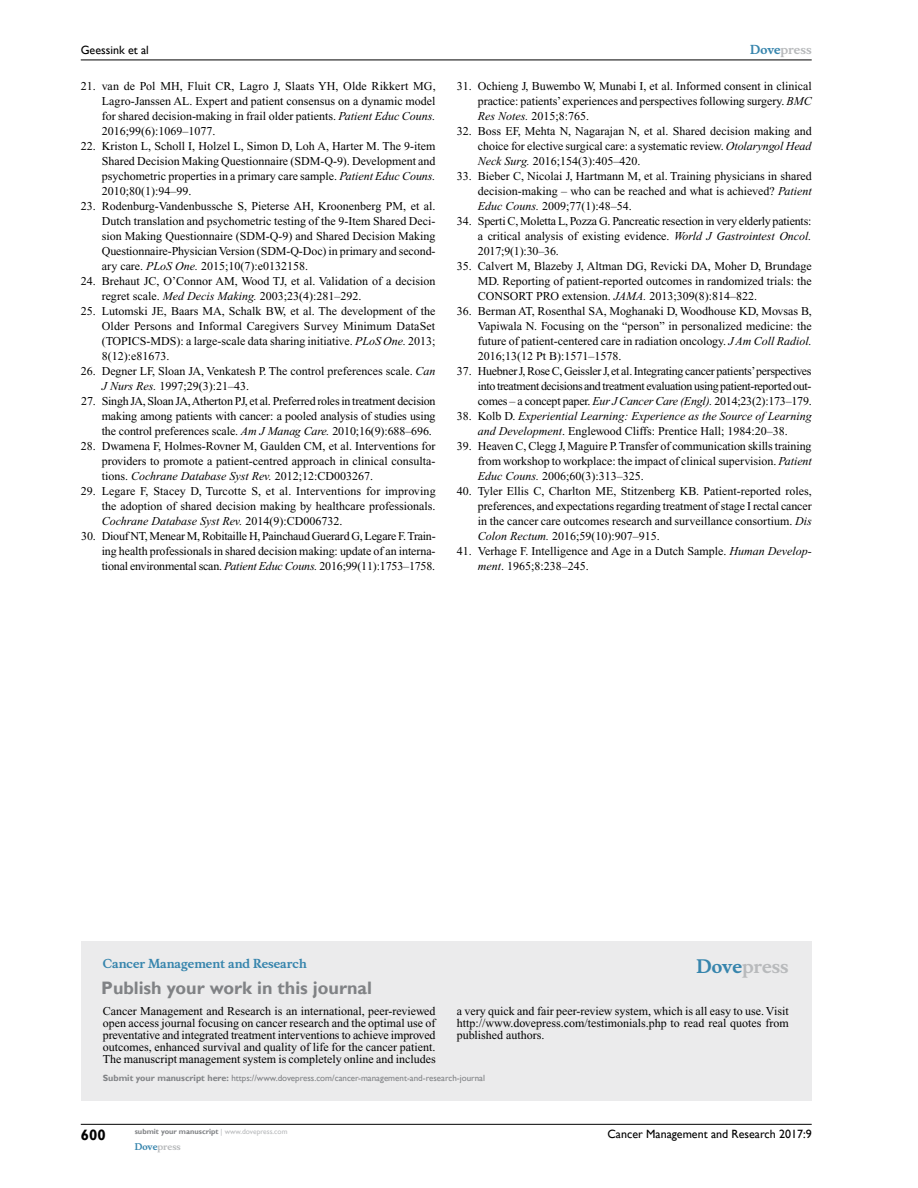
<style>
.page{position:relative;width:918px;height:1188px;background:#fff}
.page>*{position:absolute;margin:0;border:0;box-sizing:border-box;transform-origin:0 0}
.t1{font:700 18px "Gill Sans";color:#808285}
.t2{font:700 18px "Musee";color:#b8babc}
.t3{font:700 15px "Gill Sans";color:#000}
.t4{font:12px/15px "Times New Roman";color:#000;text-align:justify}
.t5{font:italic 12px/15px "Times New Roman";color:#000;text-align:center}
.t6{font:12px "Gill Sans";color:#000}
.t7{font:700 12px "Musee";color:#3785ad}
.t8{font:700 12px "Musee";color:#b8babc}
.t9{font:9px "Gill Sans";color:#808285}
.t10{font:700 9px "Musee";color:#b8babc}
.t11{font:700 7.5px "Gill Sans";color:#808285}
.s1{font-style:italic}
.s2{color:#3785ad}
.s3{font-style:normal}
.s4{font-weight:700}
.s5{font-weight:400;color:#b8babc}
</style>
<div class="page">
<div style="left:81px;top:941px;width:731px;height:160px;background:#ebebec"></div>
<hr style="left:81px;top:1124px;width:731px;height:1px;background:#000">
<hr style="left:81px;top:60px;width:731px;height:1px;background:#000">
<p class="t6" style="left:81px;top:43px;width:70px">Geessink et al</p>
<p class="t4" style="left:102px;top:79px;width:335px;text-indent:-21px">21. van de Pol MH, Fluit CR, Lagro J, Slaats YH, Olde Rikkert MG, Lagro-Janssen AL. Expert and patient consensus on a dynamic model for shared decision-making in frail older patients. <span class="s1">Patient Educ Couns.<br></span>2016;99(6):1069–1077.</p>
<p class="t4" style="left:102px;top:139px;width:335px;text-indent:-21px">22. Kriston L, Scholl I, Holzel L, Simon D, Loh A, Harter M. The 9-item Shared Decision Making Questionnaire (SDM-Q-9). Development and psychometric properties in a primary care sample. <span class="s1">Patient Educ Couns.<br></span>2010;80(1):94–99.</p>
<p class="t4" style="left:102px;top:199px;width:335px;text-indent:-21px">23. Rodenburg-Vandenbussche S, Pieterse AH, Kroonenberg PM, et al.<br>Dutch translation and psychometric testing of the 9-Item Shared Deci&shy;sion Making Questionnaire (SDM-Q-9) and Shared Decision Making Questionnaire-Physician Version (SDM-Q-Doc) in primary and second&shy;ary care. <span class="s1">PLoS One.</span> 2015;10(7):e0132158.</p>
<p class="t4" style="left:102px;top:274px;width:335px;text-indent:-21px">24. Brehaut JC, O’Connor AM, Wood TJ, et al. Validation of a decision regret scale. <span class="s1">Med Decis Making.</span> 2003;23(4):281–292.</p>
<p class="t4" style="left:102px;top:304px;width:335px;text-indent:-21px">25. Lutomski JE, Baars MA, Schalk BW, et al. The development of the Older Persons and Informal Caregivers Survey Minimum DataSet (TOPICS-MDS): a large-scale data sharing initiative. <span class="s1">PLoS One.</span> 2013; 8(12):e81673.</p>
<p class="t4" style="left:102px;top:364px;width:335px;text-indent:-21px">26. Degner LF, Sloan JA, Venkatesh P. The control preferences scale. <span class="s1">Can<br>J Nurs Res.</span> 1997;29(3):21–43.</p>
<p class="t4" style="left:102px;top:394px;width:335px;text-indent:-21px">27. Singh JA, Sloan JA, Atherton PJ, et al. Preferred roles in treatment decision making among patients with cancer: a pooled analysis of studies using the control preferences scale. <span class="s1">Am J Manag Care.</span> 2010;16(9):688–696.</p>
<p class="t4" style="left:102px;top:439px;width:335px;text-indent:-21px">28. Dwamena F, Holmes-Rovner M, Gaulden CM, et al. Interventions for providers to promote a patient-centred approach in clinical consulta&shy;tions. <span class="s1">Cochrane Database Syst Rev.</span> 2012;12:CD003267.</p>
<p class="t4" style="left:102px;top:484px;width:335px;text-indent:-21px">29. Legare F, Stacey D, Turcotte S, et al. Interventions for improving the adoption of shared decision making by healthcare professionals.<br><span class="s1">Cochrane Database Syst Rev.</span> 2014(9):CD006732.</p>
<p class="t4" style="left:102px;top:529px;width:335px;text-indent:-21px">30. Diouf NT, Menear M, Robitaille H, Painchaud Guerard G, Legare F. Train&shy;ing health professionals in shared decision making: update of an interna&shy;tional environmental scan. <span class="s1">Patient Educ Couns.</span> 2016;99(11):1753–1758.</p>
<p class="t8" style="left:750px;top:43px;width:63px"><span class="s2">Dove</span>press</p>
<p class="t4" style="left:478px;top:79px;width:335px;text-indent:-21px">31. Ochieng J, Buwembo W, Munabi I, et al. Informed consent in clinical practice: patients’ experiences and perspectives following surgery. <span class="s1">BMC Res Notes.</span> 2015;8:765.</p>
<p class="t4" style="left:478px;top:124px;width:335px;text-indent:-21px">32. Boss EF, Mehta N, Nagarajan N, et al. Shared decision making and choice for elective surgical care: a systematic review. <span class="s1">Otolaryngol Head Neck Surg.</span> 2016;154(3):405–420.</p>
<p class="t4" style="left:478px;top:169px;width:335px;text-indent:-21px">33. Bieber C, Nicolai J, Hartmann M, et al. Training physicians in shared decision-making – who can be reached and what is achieved? <span class="s1">Patient Educ Couns.</span> 2009;77(1):48–54.</p>
<p class="t4" style="left:478px;top:214px;width:335px;text-indent:-21px">34. Sperti C, Moletta L, Pozza G. Pancreatic resection in very elderly patients: a critical analysis of existing evidence. <span class="s1">World J Gastrointest Oncol.<br></span>2017;9(1):30–36.</p>
<p class="t4" style="left:478px;top:259px;width:335px;text-indent:-21px">35. Calvert M, Blazeby J, Altman DG, Revicki DA, Moher D, Brundage MD. Reporting of patient-reported outcomes in randomized trials: the CONSORT PRO extension. <span class="s1">JAMA.</span> 2013;309(8):814–822.</p>
<p class="t4" style="left:478px;top:304px;width:335px;text-indent:-21px">36. Berman AT, Rosenthal SA, Moghanaki D, Woodhouse KD, Movsas B, Vapiwala N. Focusing on the “person” in personalized medicine: the future of patient-centered care in radiation oncology. <span class="s1">J Am Coll Radiol.<br></span>2016;13(12 Pt B):1571–1578.</p>
<p class="t4" style="left:478px;top:364px;width:335px;text-indent:-21px">37. Huebner J, Rose C, Geissler J, et al. Integrating cancer patients’ perspectives into treatment decisions and treatment evaluation using patient-reported out&shy;comes – a concept paper. <span class="s1">Eur J Cancer Care (Engl).</span> 2014;23(2):173–179.</p>
<p class="t5" style="left:457px;top:409px;width:356px"><span class="s3">38. Kolb D.</span> Experiential Learning: Experience as the Source of Learning and Development<span class="s3">. Englewood Cliffs: Prentice Hall; 1984:20–38.</span></p>
<p class="t4" style="left:478px;top:439px;width:336px;text-indent:-21px">39. Heaven C, Clegg J, Maguire P. Transfer of communication skills training from workshop to workplace: the impact of clinical supervision. <span class="s1">Patient Educ Couns.</span> 2006;60(3):313–325.</p>
<p class="t4" style="left:478px;top:484px;width:335px;text-indent:-21px">40. Tyler Ellis C, Charlton ME, Stitzenberg KB. Patient-reported roles, preferences, and expectations regarding treatment of stage I rectal cancer in the cancer care outcomes research and surveillance consortium. <span class="s1">Dis Colon Rectum.</span> 2016;59(10):907–915.</p>
<p class="t4" style="left:478px;top:544px;width:335px;text-indent:-21px">41. Verhage F. Intelligence and Age in a Dutch Sample. <span class="s1">Human Develop&shy;ment</span>. 1965;8:238–245.</p>
<p class="t7" style="left:103px;top:956px;width:206px">Cancer Management and Research</p>
<h1 class="t1" style="left:101px;top:977px;width:272px">Publish your work in this journal</h1>
<h1 class="t2" style="left:697px;top:955px;width:94px"><span class="s2">Dove</span>press</h1>
<p class="t4" style="left:103px;top:1005px;width:334px;line-height:12px">Cancer Management and Research is an international, peer-reviewed open access journal focusing on cancer research and the optimal use of preventative and integrated treatment interventions to achieve improved outcomes, enhanced survival and quality of life for the cancer patient.<br>The manuscript management system is completely online and includes</p>
<p class="t4" style="left:457px;top:1005px;width:333px;line-height:12px">a very quick and fair peer-review system, which is all easy to use. Visit http://www.dovepress.com/testimonials.php to read real quotes from published authors.</p>
<p class="t9" style="left:103px;top:1072px;width:384px"><span class="s4">Submit your manuscript here:</span> https://www.dovepress.com/cancer-management-and-research-journal</p>
<p class="t3" style="left:81px;top:1126px;width:26px">600</p>
<p class="t11" style="left:135px;top:1127px;width:154px">submit your manuscript <span class="s5">| www.dovepress.com</span></p>
<p class="t10" style="left:135px;top:1141px;width:48px"><span class="s2">Dove</span>press</p>
<p class="t6" style="left:607px;top:1127px;width:206px">Cancer Management and Research 2017:9</p>
</div>
